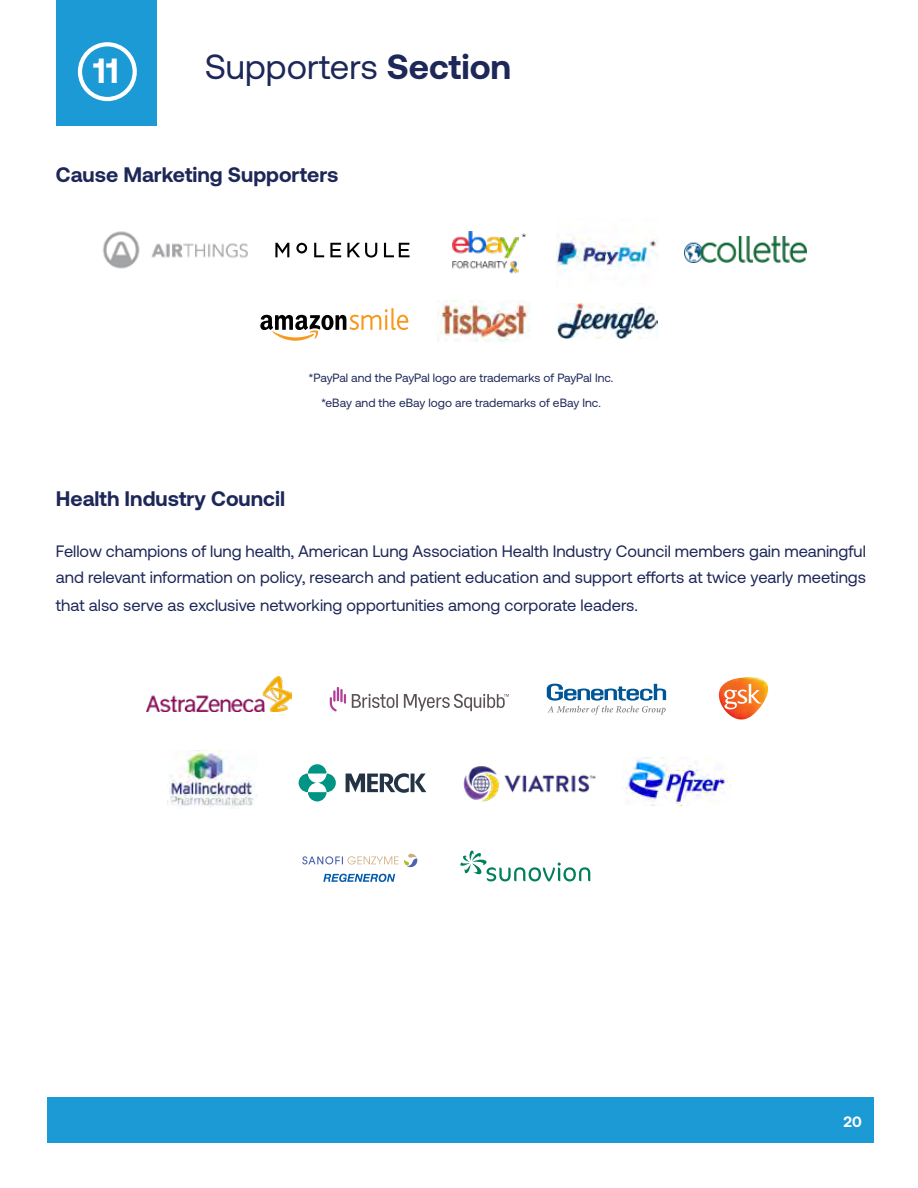
<style>
.page{position:relative;width:918px;height:1188px;background:#fff}
.page>*{position:absolute;margin:0;border:0;box-sizing:border-box;transform-origin:0 0}
.t1{font:34.95px "Aeonik";color:#1d2758}
.t2{font:700 34.95px "Aeonik";color:#fff}
.t3{font:700 21px "Aeonik";color:#1d2758}
.t4{font:16.5px/25.5px "Aeonik";color:#1d2758}
.t5{font:700 15px "Aeonik";color:#fff}
.t6{font:12px/25.5px "Aeonik";color:#1d2758;text-align:center}
.t7{font:300 12px "Aeonik";color:#000}
.s1{font-weight:700}
</style>
<div class="page">
<div style="left:48px;top:1097px;width:826px;height:46px;background:#1c9ad6"></div>
<div style="left:57px;top:0;width:100px;height:126px;background:#1c9ad6"></div>
<div style="left:78px;top:42px;width:59px;height:59px;border:4px solid #fff;border-radius:50%"></div>
<svg style="left:260px;top:308px;width:148px;height:33px"></svg>
<img style="left:684px;top:237px;width:123px;height:25px">
<svg style="left:275px;top:243px;width:135px;height:15px"></svg>
<img style="left:556px;top:236px;width:103px;height:50px">
<img style="left:558px;top:303px;width:100px;height:35px">
<img style="left:437px;top:300px;width:94px;height:41px">
<img style="left:453px;top:231px;width:66px;height:43px">
<img style="left:102px;top:231px;width:38px;height:38px">
<img style="left:151px;top:243px;width:97px;height:15px">
<svg style="left:302px;top:854px;width:115px;height:13px"></svg>
<svg style="left:323px;top:874px;width:72px;height:8px"></svg>
<img style="left:147px;top:676px;width:145px;height:35px">
<svg style="left:330px;top:687px;width:16px;height:24px"></svg>
<svg style="left:352px;top:694px;width:157px;height:17px"></svg>
<svg style="left:547px;top:684px;width:119px;height:31px"></svg>
<svg style="left:719px;top:677px;width:50px;height:43px"></svg>
<img style="left:168px;top:750px;width:90px;height:59px">
<img style="left:463px;top:766px;width:133px;height:36px">
<img style="left:624px;top:758px;width:106px;height:48px">
<svg style="left:460px;top:851px;width:130px;height:30px"></svg>
<svg style="left:346px;top:773px;width:80px;height:20px"></svg>
<svg style="left:299px;top:764px;width:37px;height:37px"></svg>
<h1 class="t2" style="left:93px;top:51px;width:27px">11</h1>
<h1 class="t1" style="left:205px;top:47px;width:308px">Supporters <span class="s1">Section</span></h1>
<p class="t3" style="left:56px;top:163px;width:284px">Cause Marketing Supporters</p>
<p class="t7" style="left:522px;top:231px;width:7px">*</p>
<p class="t6" style="left:309px;top:365px;width:306px">*PayPal and the PayPal logo are trademarks of PayPal Inc. *eBay and the eBay logo are trademarks of eBay Inc.</p>
<p class="t3" style="left:56px;top:487px;width:231px">Health Industry Council</p>
<p class="t4" style="left:56px;top:539px;width:812px">Fellow champions of lung health, American Lung Association Health Industry Council members gain meaningful and relevant information on policy, research and patient education and support efforts at twice yearly meetings</p>
<p class="t4" style="left:56px;top:593px;width:583px">that also serve as exclusive networking opportunities among corporate leaders.</p>
<p class="t5" style="left:843px;top:1113px;width:20px">20</p>
</div>
